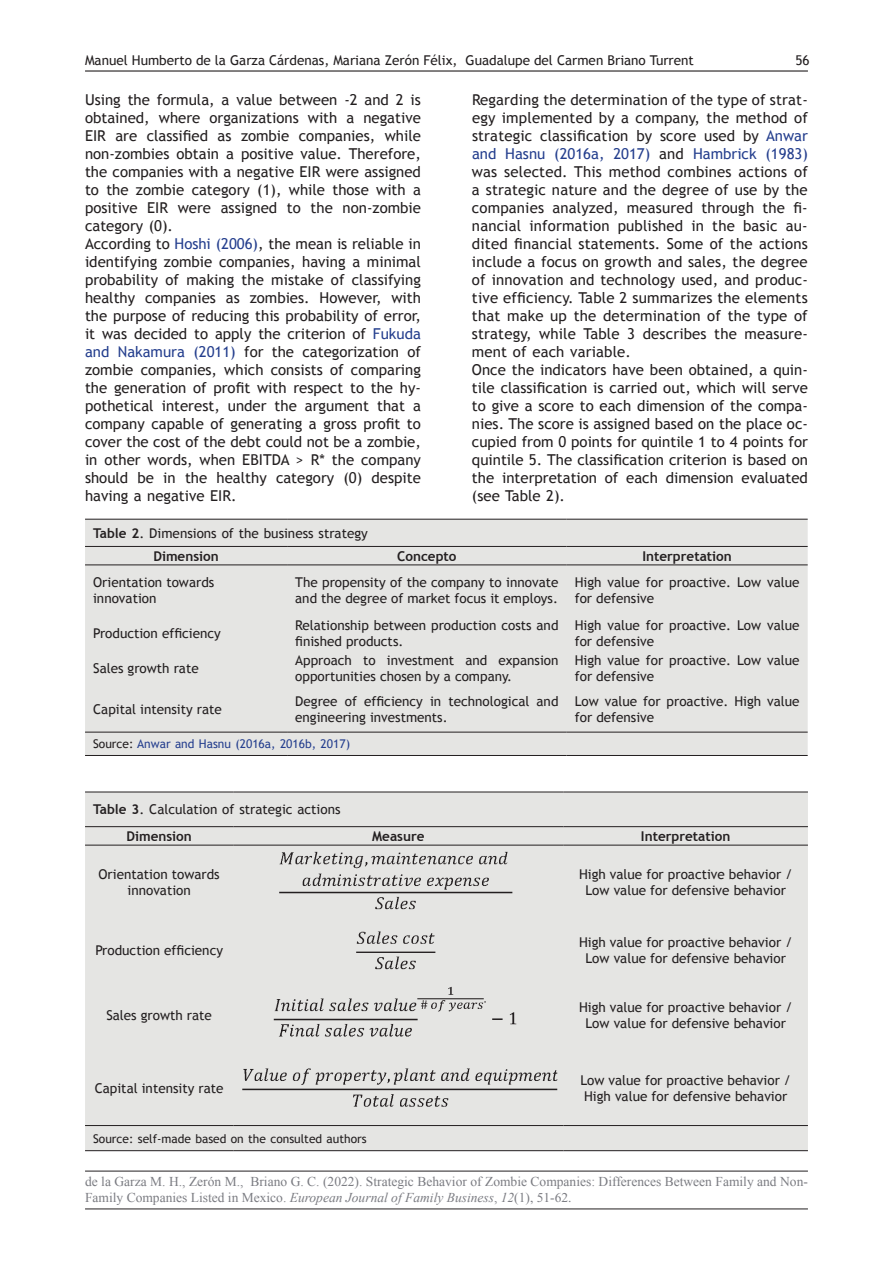
<style>
.page{position:relative;width:893px;height:1263px;background:#fff}
.page>*{position:absolute;margin:0;border:0;box-sizing:border-box;transform-origin:0 0}
.t1{font:15px/18px "Trebuchet MS";color:#231f20}
.t2{font:13.5px/16.2px "Trebuchet MS";color:#231f20}
.t3{font:13.5px/16.2px "Times New Roman";color:#7b7c82}
.t4{font:700 13.5px "Trebuchet MS";color:#231f20}
.t5{font:12px "Trebuchet MS";color:#231f20}
.t6{font:12px "Trebuchet MS";color:#253f8e}
.s1{color:#253f8e}
.s2{font-weight:700}
.s3{color:#231f20}
.s4{font-style:italic}
.s5{font-style:inherit}
</style>
<div class="page">
<hr style="left:85px;top:70px;width:723px;height:2px;background:#231f20">
<hr style="left:85px;top:1208px;width:723px;height:1px;background:#231f20">
<hr style="left:85px;top:1171px;width:723px;height:1px;background:#231f20">
<div style="left:85px;top:520px;width:723px;height:235px;background:#e5e5e3"></div>
<hr style="left:85px;top:519px;width:202px;height:1px;background:#231f20">
<hr style="left:287px;top:519px;width:280px;height:1px;background:#231f20">
<hr style="left:567px;top:519px;width:241px;height:1px;background:#231f20">
<hr style="left:85px;top:546px;width:202px;height:1px;background:#231f20">
<hr style="left:287px;top:546px;width:280px;height:1px;background:#231f20">
<hr style="left:567px;top:546px;width:241px;height:1px;background:#231f20">
<hr style="left:85px;top:564px;width:202px;height:1px;background:#231f20">
<hr style="left:287px;top:564px;width:280px;height:1px;background:#231f20">
<hr style="left:567px;top:564px;width:241px;height:1px;background:#231f20">
<hr style="left:85px;top:732px;width:202px;height:1px;background:#231f20">
<hr style="left:287px;top:732px;width:280px;height:1px;background:#231f20">
<hr style="left:567px;top:732px;width:241px;height:1px;background:#231f20">
<hr style="left:85px;top:755px;width:202px;height:1px;background:#231f20">
<hr style="left:287px;top:755px;width:280px;height:1px;background:#231f20">
<hr style="left:567px;top:755px;width:241px;height:1px;background:#231f20">
<div style="left:85px;top:793px;width:723px;height:357px;background:#e5e5e3"></div>
<hr style="left:85px;top:792px;width:148px;height:1px;background:#231f20">
<hr style="left:233px;top:792px;width:330px;height:1px;background:#231f20">
<hr style="left:563px;top:792px;width:245px;height:1px;background:#231f20">
<hr style="left:85px;top:826px;width:148px;height:1px;background:#231f20">
<hr style="left:233px;top:826px;width:330px;height:1px;background:#231f20">
<hr style="left:563px;top:826px;width:245px;height:1px;background:#231f20">
<hr style="left:85px;top:845px;width:148px;height:1px;background:#231f20">
<hr style="left:233px;top:845px;width:330px;height:1px;background:#231f20">
<hr style="left:563px;top:845px;width:245px;height:1px;background:#231f20">
<hr style="left:85px;top:1125px;width:148px;height:1px;background:#231f20">
<hr style="left:233px;top:1125px;width:330px;height:1px;background:#231f20">
<hr style="left:563px;top:1125px;width:245px;height:1px;background:#231f20">
<hr style="left:85px;top:1150px;width:148px;height:1px;background:#231f20">
<hr style="left:233px;top:1150px;width:330px;height:1px;background:#231f20">
<hr style="left:563px;top:1150px;width:245px;height:1px;background:#231f20">
<img style="left:235px;top:849px;width:327px;height:66px">
<div style="left:235px;top:924px;width:327px;height:52px;background:#e5e5e3"></div>
<img style="left:235px;top:984px;width:327px;height:62px">
<img style="left:235px;top:1063px;width:327px;height:50px">
<p class="t2" style="left:85px;top:53px;width:610px">Manuel Humberto de la Garza Cárdenas, Mariana Zerón Félix, Guadalupe del Carmen Briano Turrent</p>
<p class="t2" style="left:796px;top:53px;width:16px">56</p>
<p class="t1" style="left:85px;top:90px;width:337px">Using the formula, a value between -2 and 2 is obtained, where organizations with a negative EIR are classified as zombie companies, while non-zombies obtain a positive value. Therefore, the companies with a negative EIR were assigned to the zombie category (1), while those with a positive EIR were assigned to the non-zombie category (0).<br>According to <span class="s1">Hoshi (2006)</span>, the mean is reliable in identifying zombie companies, having a minimal probability of making the mistake of classifying healthy companies as zombies. However, with the purpose of reducing this probability of error, it was decided to apply the criterion of <span class="s1">Fukuda and Nakamura (2011)</span> for the categorization of zombie companies, which consists of comparing the generation of profit with respect to the hy&shy;pothetical interest, under the argument that a company capable of generating a gross profit to cover the cost of the debt could not be a zombie, in other words, when EBITDA &gt; R* the company should be in the healthy category (0) despite having a negative EIR.</p>
<p class="t1" style="left:472px;top:90px;width:337px">Regarding the determination of the type of strat&shy;egy implemented by a company, the method of strategic classification by score used by <span class="s1">Anwar and Hasnu (2016a, 2017)</span> and <span class="s1">Hambrick (1983) </span>was selected. This method combines actions of a strategic nature and the degree of use by the companies analyzed, measured through the fi&shy;nancial information published in the basic au&shy;dited financial statements. Some of the actions include a focus on growth and sales, the degree of innovation and technology used, and produc&shy;tive efficiency. Table 2 summarizes the elements that make up the determination of the type of strategy, while Table 3 describes the measure&shy;ment of each variable.<br>Once the indicators have been obtained, a quin&shy;tile classification is carried out, which will serve to give a score to each dimension of the compa&shy;nies. The score is assigned based on the place oc&shy;cupied from 0 points for quintile 1 to 4 points for quintile 5. The classification criterion is based on the interpretation of each dimension evaluated (see Table 2).</p>
<p class="t2" style="left:153px;top:522px;width:216px;line-height:22.8px;text-indent:-60px"><span class="s2">Table 2</span>. Dimensions of the business strategy<br><span class="s2">Dimension</span></p>
<p class="t4" style="left:397px;top:547px;width:61px">Concepto</p>
<p class="t4" style="left:642px;top:547px;width:91px">Interpretation</p>
<p class="t2" style="left:93px;top:574px;width:123px">Orientation towards innovation</p>
<p class="t2" style="left:295px;top:574px;width:265px">The propensity of the company to innovate and the degree of market focus it employs.</p>
<p class="t2" style="left:575px;top:574px;width:226px">High value for proactive. Low value for defensive</p>
<p class="t2" style="left:93px;top:625px;width:129px">Production efficiency</p>
<p class="t2" style="left:295px;top:617px;width:265px">Relationship between production costs and finished products.</p>
<p class="t2" style="left:575px;top:617px;width:226px">High value for proactive. Low value for defensive</p>
<p class="t2" style="left:93px;top:660px;width:107px">Sales growth rate</p>
<p class="t2" style="left:295px;top:652px;width:265px">Approach to investment and expansion opportunities chosen by a company.</p>
<p class="t2" style="left:575px;top:652px;width:226px">High value for proactive. Low value for defensive</p>
<p class="t2" style="left:93px;top:701px;width:130px">Capital intensity rate</p>
<p class="t2" style="left:295px;top:693px;width:265px">Degree of efficiency in technological and engineering investments.</p>
<p class="t2" style="left:575px;top:693px;width:226px">Low value for proactive. High value for defensive</p>
<p class="t6" style="left:93px;top:737px;width:259px"><span class="s3">Source:</span> Anwar and Hasnu (2016a, 2016b, 2017)</p>
<p class="t2" style="left:126px;top:796px;width:216px;line-height:26.5px;text-indent:-33px"><span class="s2">Table 3</span>. Calculation of strategic actions<br><span class="s2">Dimension</span></p>
<p class="t4" style="left:372px;top:828px;width:54px">Measure</p>
<p class="t4" style="left:641px;top:828px;width:91px">Interpretation</p>
<p class="t2" style="left:99px;top:866px;width:123px;text-align:center">Orientation towards innovation</p>
<p class="t2" style="left:579px;top:866px;width:215px;text-align:center">High value for proactive behavior /<br>Low value for defensive behavior</p>
<p class="t2" style="left:95px;top:942px;width:129px">Production efficiency</p>
<p class="t2" style="left:579px;top:934px;width:215px;text-align:center">High value for proactive behavior /<br>Low value for defensive behavior</p>
<p class="t2" style="left:106px;top:1008px;width:107px">Sales growth rate</p>
<p class="t2" style="left:579px;top:999px;width:215px;text-align:center">High value for proactive behavior /<br>Low value for defensive behavior</p>
<p class="t2" style="left:95px;top:1080px;width:130px">Capital intensity rate</p>
<p class="t2" style="left:580px;top:1072px;width:212px">Low value for proactive behavior /<br>High value for defensive behavior</p>
<p class="t5" style="left:93px;top:1131px;width:275px">Source: self-made based on the consulted authors</p>
<p class="t3" style="left:85px;top:1173px;width:724px">de la Garza M. H., Zerón M., Briano G. C. (2022). Strategic Behavior of Zombie Companies: Differences Between Family and Non-<br>Family Companies Listed in Mexico. <span class="s4">European Journal of Family Business</span>, <span class="s4">12</span>(1)<span class="s5">, 51-62.</span></p>
</div>
